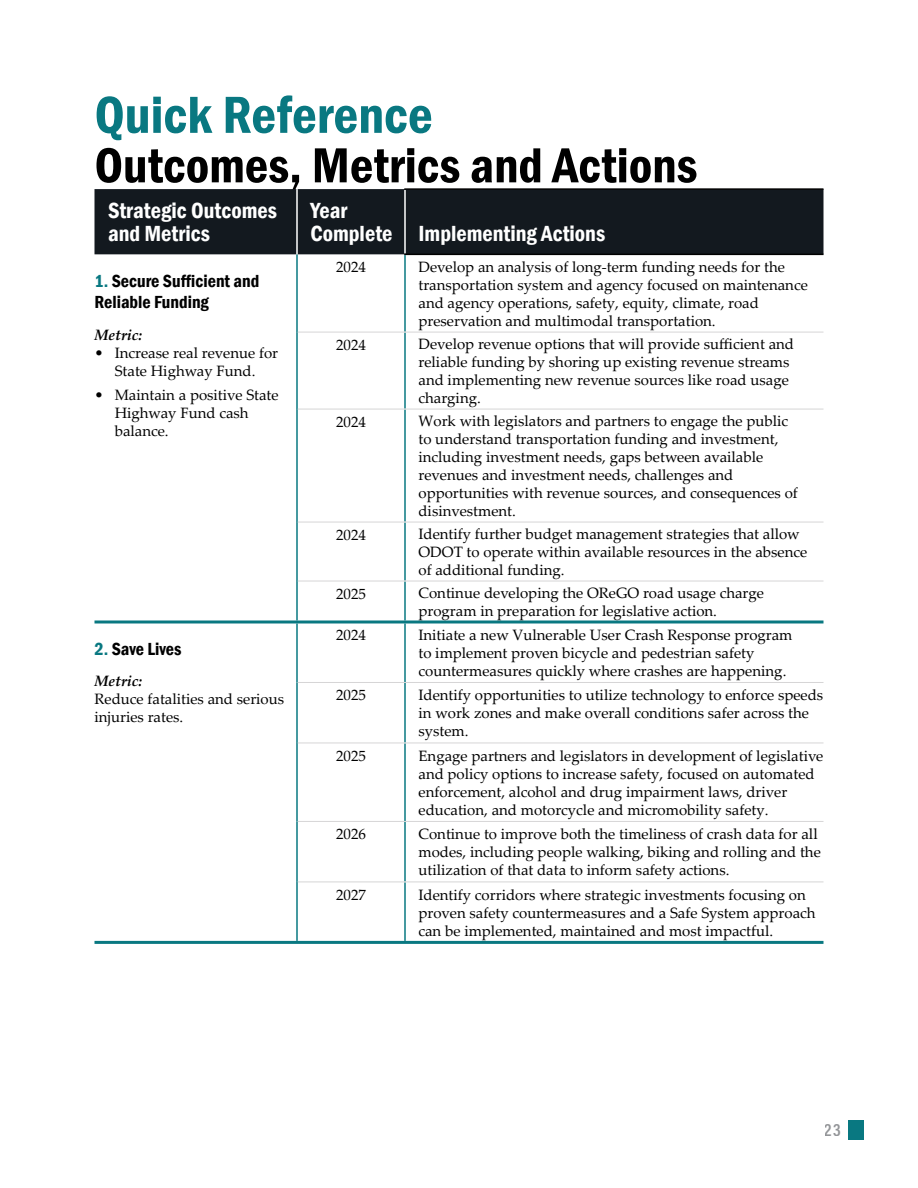
<style>
.page{position:relative;width:918px;height:1188px;background:#fff}
.page>*{position:absolute;margin:0;border:0;box-sizing:border-box;transform-origin:0 0}
.t1{font:600 condensed 54px "Franklin Gothic";color:#097881}
.t2{font:600 condensed 51px "Franklin Gothic";color:#000}
.t3{font:600 condensed 22.5px/22.5px "Franklin Gothic";color:#fff}
.t4{font:600 condensed 18px/21px "Franklin Gothic";color:#000}
.t5{font:18px "Acumin Variable Concept";color:#939598}
.t6{font:15px/18px "Palatino Linotype";color:#000}
.t7{font:italic 700 15px "Palatino Linotype";color:#000}
.s1{color:#097881}
</style>
<div class="page">
<div style="left:848px;top:1120px;width:16px;height:20px;background:#097881"></div>
<div style="left:94px;top:189px;width:730px;height:65px;background:#13191f"></div>
<hr style="left:404px;top:255px;width:2px;height:77px;background:#097881">
<hr style="left:404px;top:332px;width:2px;height:77px;background:#097881">
<hr style="left:404px;top:409px;width:2px;height:113px;background:#097881">
<hr style="left:404px;top:522px;width:2px;height:59px;background:#097881">
<hr style="left:404px;top:581px;width:2px;height:39px;background:#097881">
<hr style="left:405px;top:332px;width:419px;height:1px;background:#d6d5d6">
<hr style="left:405px;top:409px;width:419px;height:1px;background:#d6d5d6">
<hr style="left:405px;top:522px;width:419px;height:1px;background:#d6d5d6">
<hr style="left:405px;top:581px;width:419px;height:1px;background:#d6d5d6">
<hr style="left:296px;top:254px;width:2px;height:78px;background:#097881">
<hr style="left:296px;top:332px;width:2px;height:77px;background:#097881">
<hr style="left:296px;top:409px;width:2px;height:113px;background:#097881">
<hr style="left:296px;top:522px;width:2px;height:59px;background:#097881">
<hr style="left:296px;top:581px;width:2px;height:39px;background:#097881">
<hr style="left:296px;top:624px;width:2px;height:58px;background:#097881">
<hr style="left:296px;top:682px;width:2px;height:61px;background:#097881">
<hr style="left:296px;top:743px;width:2px;height:78px;background:#097881">
<hr style="left:296px;top:821px;width:2px;height:61px;background:#097881">
<hr style="left:296px;top:882px;width:2px;height:59px;background:#097881">
<hr style="left:404px;top:624px;width:2px;height:58px;background:#097881">
<hr style="left:404px;top:683px;width:2px;height:60px;background:#097881">
<hr style="left:404px;top:743px;width:2px;height:78px;background:#097881">
<hr style="left:404px;top:822px;width:2px;height:60px;background:#097881">
<hr style="left:404px;top:882px;width:2px;height:59px;background:#097881">
<hr style="left:405px;top:682px;width:419px;height:1px;background:#d6d5d6">
<hr style="left:405px;top:743px;width:419px;height:1px;background:#d6d5d6">
<hr style="left:405px;top:821px;width:419px;height:1px;background:#d6d5d6">
<hr style="left:405px;top:882px;width:419px;height:1px;background:#d6d5d6">
<hr style="left:298px;top:332px;width:107px;height:1px;background:#d6d5d6">
<hr style="left:298px;top:409px;width:107px;height:1px;background:#d6d5d6">
<hr style="left:298px;top:522px;width:107px;height:1px;background:#d6d5d6">
<hr style="left:298px;top:581px;width:107px;height:1px;background:#d6d5d6">
<hr style="left:298px;top:682px;width:107px;height:1px;background:#d6d5d6">
<hr style="left:298px;top:743px;width:107px;height:1px;background:#d6d5d6">
<hr style="left:298px;top:821px;width:107px;height:1px;background:#d6d5d6">
<hr style="left:298px;top:882px;width:107px;height:1px;background:#d6d5d6">
<hr style="left:296px;top:189px;width:2px;height:65px;background:#fff">
<hr style="left:404px;top:190px;width:2px;height:64px;background:#fff">
<hr style="left:94px;top:620px;width:203px;height:3px;background:#097881">
<hr style="left:94px;top:941px;width:203px;height:3px;background:#097881">
<hr style="left:297px;top:941px;width:108px;height:3px;background:#097881">
<hr style="left:405px;top:941px;width:419px;height:3px;background:#097881">
<hr style="left:297px;top:620px;width:108px;height:3px;background:#097881">
<hr style="left:405px;top:620px;width:419px;height:3px;background:#097881">
<hr style="left:404px;top:188px;width:420px;height:2px;background:#000">
<hr style="left:404px;top:254px;width:420px;height:1px;background:#000">
<h1 class="t1" style="left:94px;top:79px;width:340px">Quick Reference</h1>
<h2 class="t2" style="left:94px;top:131px;width:604px">Outcomes, Metrics and Actions</h2>
<h3 class="t3" style="left:108px;top:199px;width:170px">Strategic Outcomes and Metrics</h3>
<h3 class="t3" style="left:310px;top:199px;width:296px">Year<br>Complete Implementing Actions</h3>
<p class="t4" style="left:94px;top:270px;width:166px"><span class="s1">1.</span> Secure Sufficient and<br>Reliable Funding</p>
<p class="t7" style="left:94px;top:324px;width:49px">Metric:</p>
<p class="t6" style="left:94px;top:343px;width:185px;text-align:center">• Increase real revenue for<br>State Highway Fund.</p>
<p class="t6" style="left:115px;top:386px;width:165px;text-indent:-20px">• Maintain a positive State<br>Highway Fund cash balance.</p>
<p class="t6" style="left:336px;top:257px;width:31px">2024</p>
<p class="t6" style="left:418px;top:257px;width:391px">Develop an analysis of long-term funding needs for the transportation system and agency focused on maintenance and agency operations, safety, equity, climate, road preservation and multimodal transportation.</p>
<p class="t6" style="left:336px;top:335px;width:31px">2024</p>
<p class="t6" style="left:418px;top:334px;width:377px">Develop revenue options that will provide sufficient and reliable funding by shoring up existing revenue streams and implementing new revenue sources like road usage charging.</p>
<p class="t6" style="left:336px;top:412px;width:31px">2024</p>
<p class="t6" style="left:418px;top:411px;width:381px">Work with legislators and partners to engage the public to understand transportation funding and investment, including investment needs, gaps between available revenues and investment needs, challenges and opportunities with revenue sources, and consequences of disinvestment.</p>
<p class="t6" style="left:336px;top:525px;width:31px">2024</p>
<p class="t6" style="left:418px;top:524px;width:390px">Identify further budget management strategies that allow<br>ODOT to operate within available resources in the absence of additional funding.</p>
<p class="t6" style="left:336px;top:584px;width:31px">2025</p>
<p class="t6" style="left:418px;top:583px;width:347px">Continue developing the OReGO road usage charge program in preparation for legislative action.</p>
<p class="t4" style="left:94px;top:638px;width:89px"><span class="s1">2.</span> Save Lives</p>
<p class="t7" style="left:94px;top:671px;width:49px">Metric:</p>
<p class="t6" style="left:94px;top:690px;width:191px">Reduce fatalities and serious injuries rates.</p>
<p class="t6" style="left:336px;top:625px;width:31px">2024</p>
<p class="t6" style="left:418px;top:625px;width:376px">Initiate a new Vulnerable User Crash Response program to implement proven bicycle and pedestrian safety countermeasures quickly where crashes are happening.</p>
<p class="t6" style="left:336px;top:686px;width:31px">2025</p>
<p class="t6" style="left:418px;top:686px;width:406px">Identify opportunities to utilize technology to enforce speeds in work zones and make overall conditions safer across the system.</p>
<p class="t6" style="left:336px;top:746px;width:31px">2025</p>
<p class="t6" style="left:418px;top:746px;width:406px">Engage partners and legislators in development of legislative and policy options to increase safety, focused on automated enforcement, alcohol and drug impairment laws, driver education, and motorcycle and micromobility safety.</p>
<p class="t6" style="left:336px;top:824px;width:31px">2026</p>
<p class="t6" style="left:418px;top:824px;width:404px">Continue to improve both the timeliness of crash data for all modes, including people walking, biking and rolling and the utilization of that data to inform safety actions.</p>
<p class="t6" style="left:336px;top:885px;width:31px">2027</p>
<p class="t6" style="left:418px;top:885px;width:399px">Identify corridors where strategic investments focusing on proven safety countermeasures and a Safe System approach can be implemented, maintained and most impactful.</p>
<p class="t5" style="left:825px;top:1117px;width:17px">23</p>
</div>
